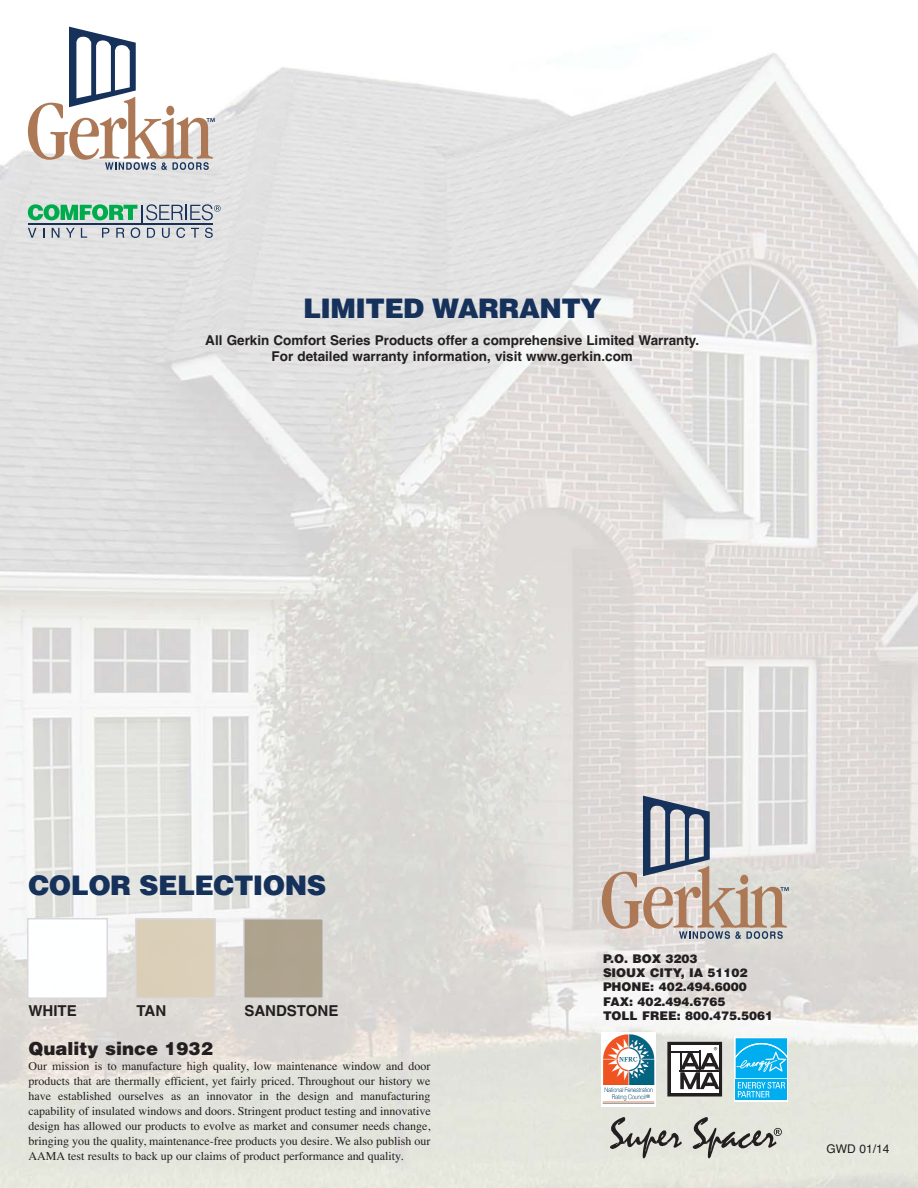
<style>
.page{position:relative;width:918px;height:1188px;background:#fff}
.page>*{position:absolute;margin:0;border:0;box-sizing:border-box;transform-origin:0 0}
.t1{font:900 27px "Helvetica";letter-spacing:-.02em;color:#16325b}
.t2{font:900 18px "Helvetica";color:#231f20}
.t3{font:700 15px "Helvetica";color:#231f20}
.t4{font:700 13.5px/16.2px "Helvetica";color:#231f20;text-align:center}
.t5{font:12px/15px "Times";color:#231f20;text-align:justify}
.t6{font:900 12px/14.4px "Helvetica";color:#231f20}
.t7{font:12px "Helvetica";color:#231f20}
</style>
<div class="page">
<img style="left:0;top:26px;width:918px;height:1162px">
<svg style="left:28px;top:27px;width:187px;height:143px"></svg>
<svg style="left:28px;top:204px;width:193px;height:34px"></svg>
<img style="left:30px;top:921px;width:75px;height:75px">
<div style="left:27px;top:918px;width:81px;height:81px;border:2px solid #d9d8e0"></div>
<div style="left:138px;top:921px;width:75px;height:75px;background:#dbcfb8"></div>
<div style="left:135px;top:918px;width:81px;height:81px;border:2px solid #d9d8e0"></div>
<div style="left:246px;top:921px;width:75px;height:75px;background:#aea38e"></div>
<div style="left:243px;top:918px;width:81px;height:81px;border:2px solid #d9d8e0"></div>
<svg style="left:602px;top:796px;width:187px;height:143px"></svg>
<div style="left:668px;top:1042px;width:54px;height:54px;background:#231f20"></div>
<div style="left:671px;top:1045px;width:47px;height:48px;background:#fff"></div>
<hr style="left:670px;top:1051px;width:31px;height:1px;background:#231f20">
<svg style="left:680px;top:1047px;width:39px;height:42px"></svg>
<svg style="left:734px;top:1037px;width:54px;height:64px"></svg>
<svg style="left:736px;top:1097px;width:51px;height:3px"></svg>
<svg style="left:736px;top:1038px;width:51px;height:59px"></svg>
<img style="left:602px;top:1032px;width:54px;height:74px">
<svg style="left:610px;top:1117px;width:72px;height:41px"></svg>
<svg style="left:693px;top:1117px;width:89px;height:41px"></svg>
<h1 class="t1" style="left:303px;top:298px;width:300px">LIMITED WARRANTY</h1>
<p class="t4" style="left:205px;top:334px;width:495px">All Gerkin Comfort Series Products offer a comprehensive Limited Warranty.<br>For detailed warranty information, visit www.gerkin.com</p>
<h1 class="t1" style="left:28px;top:875px;width:299px">COLOR SELECTIONS</h1>
<p class="t3" style="left:28px;top:1005px;width:50px">WHITE</p>
<p class="t3" style="left:136px;top:1005px;width:31px">TAN</p>
<p class="t3" style="left:244px;top:1005px;width:95px">SANDSTONE</p>
<h2 class="t2" style="left:28px;top:1042px;width:186px">Quality since 1932</h2>
<p class="t5" style="left:28px;top:1060px;width:404px">Our mission is to manufacture high quality, low maintenance window and door products that are thermally efficient, yet fairly priced. Throughout our history we have established ourselves as an innovator in the design and manufacturing capability of insulated windows and doors. Stringent product testing and innovative design has allowed our products to evolve as market and consumer needs change, bringing you the quality, maintenance-free products you desire. We also publish our AAMA test results to back up our claims of product performance and quality.</p>
<p class="t6" style="left:603px;top:952px;width:172px">P.O. BOX 3203<br>SIOUX CITY, IA 51102<br>PHONE: 402.494.6000<br>FAX: 402.494.6765<br>TOLL FREE: 800.475.5061</p>
<p class="t7" style="left:826px;top:1144px;width:65px">GWD 01/14</p>
</div>
